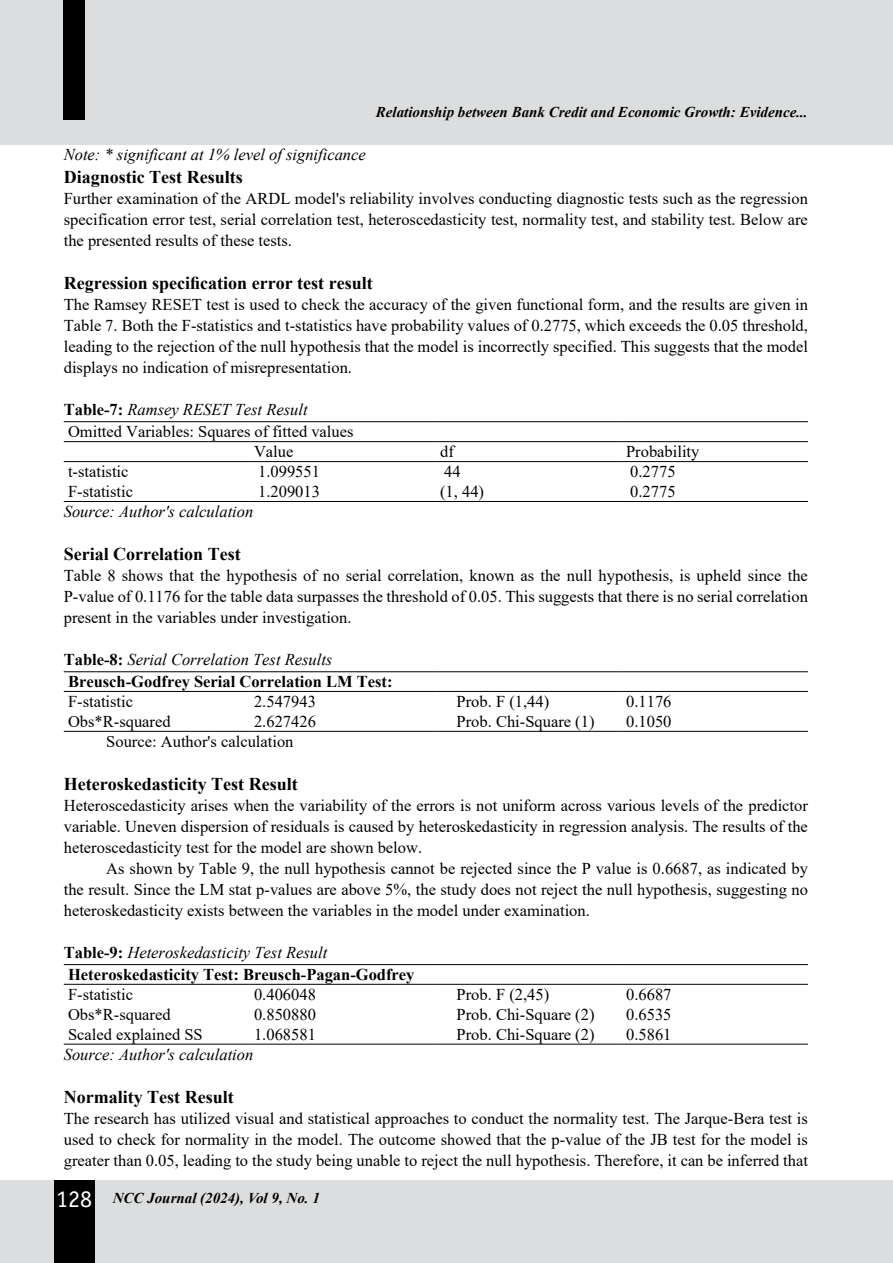
<style>
.page{position:relative;width:893px;height:1263px;background:#fff}
.page>*{position:absolute;margin:0;border:0;box-sizing:border-box;transform-origin:0 0}
.t1{font:700 18px "Times New Roman";color:#000}
.t2{font:16.5px/21px "Times New Roman";color:#000;text-align:justify}
.t3{font:700 16.5px/21.8px "Times New Roman";color:#000}
.t4{font:italic 16.5px "Times New Roman";color:#000}
.t5{font:italic 700 15px "Times New Roman";color:#000}
.s1{font-weight:700}
.s2{font-style:italic}
.s3{font-weight:400;font-style:italic}
.s4{font-family:"Officina Sans Std";font-weight:400;font-style:normal;font-size:24px;color:#fff}
</style>
<div class="page">
<div style="left:0;top:0;width:893px;height:145px;background:#dcddde"></div>
<div style="left:0;top:1180px;width:893px;height:83px;background:#dcddde"></div>
<div style="left:63px;top:0;width:22px;height:120px;background:#000"></div>
<div style="left:54px;top:1180px;width:40px;height:83px;background:#000"></div>
<hr style="left:64px;top:441px;width:186px;height:1px;background:#000">
<hr style="left:250px;top:441px;width:186px;height:1px;background:#000">
<hr style="left:436px;top:441px;width:186px;height:1px;background:#000">
<hr style="left:622px;top:441px;width:186px;height:1px;background:#000">
<hr style="left:64px;top:421px;width:186px;height:1px;background:#000">
<hr style="left:250px;top:421px;width:186px;height:1px;background:#000">
<hr style="left:436px;top:421px;width:186px;height:1px;background:#000">
<hr style="left:622px;top:421px;width:186px;height:1px;background:#000">
<hr style="left:64px;top:461px;width:186px;height:1px;background:#000">
<hr style="left:250px;top:461px;width:186px;height:1px;background:#000">
<hr style="left:436px;top:461px;width:186px;height:1px;background:#000">
<hr style="left:622px;top:461px;width:186px;height:1px;background:#000">
<hr style="left:64px;top:501px;width:186px;height:1px;background:#000">
<hr style="left:250px;top:501px;width:186px;height:1px;background:#000">
<hr style="left:436px;top:501px;width:186px;height:1px;background:#000">
<hr style="left:622px;top:501px;width:186px;height:1px;background:#000">
<hr style="left:64px;top:671px;width:186px;height:1px;background:#000">
<hr style="left:250px;top:671px;width:186px;height:1px;background:#000">
<hr style="left:436px;top:671px;width:186px;height:1px;background:#000">
<hr style="left:622px;top:671px;width:186px;height:1px;background:#000">
<hr style="left:64px;top:691px;width:186px;height:1px;background:#000">
<hr style="left:250px;top:691px;width:186px;height:1px;background:#000">
<hr style="left:436px;top:691px;width:186px;height:1px;background:#000">
<hr style="left:622px;top:691px;width:186px;height:1px;background:#000">
<hr style="left:64px;top:731px;width:186px;height:1px;background:#000">
<hr style="left:250px;top:731px;width:186px;height:1px;background:#000">
<hr style="left:436px;top:731px;width:186px;height:1px;background:#000">
<hr style="left:622px;top:731px;width:186px;height:1px;background:#000">
<hr style="left:64px;top:964px;width:186px;height:1px;background:#000">
<hr style="left:250px;top:964px;width:186px;height:1px;background:#000">
<hr style="left:436px;top:964px;width:186px;height:1px;background:#000">
<hr style="left:622px;top:964px;width:186px;height:1px;background:#000">
<hr style="left:64px;top:984px;width:186px;height:1px;background:#000">
<hr style="left:250px;top:984px;width:186px;height:1px;background:#000">
<hr style="left:436px;top:984px;width:186px;height:1px;background:#000">
<hr style="left:622px;top:984px;width:186px;height:1px;background:#000">
<hr style="left:64px;top:1044px;width:186px;height:1px;background:#000">
<hr style="left:250px;top:1044px;width:186px;height:1px;background:#000">
<hr style="left:436px;top:1044px;width:186px;height:1px;background:#000">
<hr style="left:622px;top:1044px;width:186px;height:1px;background:#000">
<p class="t5" style="left:376px;top:102px;width:433px">Relationship between Bank Credit and Economic Growth: Evidence...</p>
<p class="t4" style="left:64px;top:143px;width:304px">Note: * significant at 1% level of significance</p>
<p class="t1" style="left:64px;top:164px;width:180px">Diagnostic Test Results</p>
<p class="t2" style="left:64px;top:187px;width:746px">Further examination of the ARDL model's reliability involves conducting diagnostic tests such as the regression specification error test, serial correlation test, heteroscedasticity test, normality test, and stability test. Below are the presented results of these tests.</p>
<p class="t1" style="left:64px;top:270px;width:310px">Regression specification error test result</p>
<p class="t2" style="left:64px;top:294px;width:746px">The Ramsey RESET test is used to check the accuracy of the given functional form, and the results are given in Table 7. Both the F-statistics and t-statistics have probability values of 0.2775, which exceeds the 0.05 threshold, leading to the rejection of the null hypothesis that the model is incorrectly specified. This suggests that the model displays no indication of misrepresentation.</p>
<p class="t2" style="left:64px;top:398px;width:291px;line-height:22px"><span class="s1">Table-7:</span> <span class="s2">Ramsey RESET Test Result<br></span>Omitted Variables: Squares of fitted values</p>
<p class="t2" style="left:254px;top:441px;width:41px">Value</p>
<p class="t2" style="left:440px;top:441px;width:15px">df</p>
<p class="t2" style="left:626px;top:441px;width:75px">Probability</p>
<p class="t2" style="left:68px;top:461px;width:62px">t-statistic</p>
<p class="t2" style="left:258px;top:461px;width:63px">1.099551</p>
<p class="t2" style="left:444px;top:461px;width:18px">44</p>
<p class="t2" style="left:630px;top:461px;width:47px">0.2775</p>
<p class="t2" style="left:68px;top:481px;width:67px">F-statistic</p>
<p class="t2" style="left:258px;top:481px;width:63px">1.209013</p>
<p class="t2" style="left:440px;top:481px;width:45px">(1, 44)</p>
<p class="t2" style="left:630px;top:481px;width:47px">0.2775</p>
<p class="t4" style="left:64px;top:500px;width:191px">Source: Author's calculation</p>
<p class="t1" style="left:64px;top:541px;width:178px">Serial Correlation Test</p>
<p class="t2" style="left:64px;top:565px;width:746px">Table 8 shows that the hypothesis of no serial correlation, known as the null hypothesis, is upheld since the P-value of 0.1176 for the table data surpasses the threshold of 0.05. This suggests that there is no serial correlation present in the variables under investigation.</p>
<p class="t3" style="left:64px;top:648px;width:330px">Table-8: <span class="s3">Serial Correlation Test Results<br></span>Breusch-Godfrey Serial Correlation LM Test:</p>
<p class="t2" style="left:68px;top:691px;width:67px">F-statistic</p>
<p class="t2" style="left:254px;top:691px;width:63px">2.547943</p>
<p class="t2" style="left:457px;top:691px;width:94px">Prob. F (1,44)</p>
<p class="t2" style="left:626px;top:691px;width:47px">0.1176</p>
<p class="t2" style="left:68px;top:710px;width:104px">Obs*R-squared</p>
<p class="t2" style="left:254px;top:710px;width:63px">2.627426</p>
<p class="t2" style="left:457px;top:710px;width:139px">Prob. Chi-Square (1)</p>
<p class="t2" style="left:626px;top:710px;width:47px">0.1050</p>
<p class="t2" style="left:106px;top:730px;width:189px">Source: Author's calculation</p>
<p class="t1" style="left:64px;top:771px;width:235px">Heteroskedasticity Test Result</p>
<p class="t2" style="left:64px;top:795px;width:746px">Heteroscedasticity arises when the variability of the errors is not uniform across various levels of the predictor variable. Uneven dispersion of residuals is caused by heteroskedasticity in regression analysis. The results of the heteroscedasticity test for the model are shown below.</p>
<p class="t2" style="left:64px;top:858px;width:746px;text-indent:43px">As shown by Table 9, the null hypothesis cannot be rejected since the P value is 0.6687, as indicated by the result. Since the LM stat p-values are above 5%, the study does not reject the null hypothesis, suggesting no heteroskedasticity exists between the variables in the model under examination.</p>
<p class="t3" style="left:64px;top:941px;width:352px">Table-9: <span class="s3">Heteroskedasticity Test Result<br></span>Heteroskedasticity Test: Breusch-Pagan-Godfrey</p>
<p class="t2" style="left:68px;top:983px;width:67px">F-statistic</p>
<p class="t2" style="left:254px;top:983px;width:63px">0.406048</p>
<p class="t2" style="left:457px;top:983px;width:94px">Prob. F (2,45)</p>
<p class="t2" style="left:626px;top:983px;width:47px">0.6687</p>
<p class="t2" style="left:68px;top:1003px;width:104px">Obs*R-squared</p>
<p class="t2" style="left:254px;top:1003px;width:63px">0.850880</p>
<p class="t2" style="left:457px;top:1003px;width:139px">Prob. Chi-Square (2)</p>
<p class="t2" style="left:626px;top:1003px;width:47px">0.6535</p>
<p class="t2" style="left:68px;top:1023px;width:136px">Scaled explained SS</p>
<p class="t2" style="left:254px;top:1023px;width:63px">1.068581</p>
<p class="t2" style="left:457px;top:1023px;width:139px">Prob. Chi-Square (2)</p>
<p class="t2" style="left:626px;top:1023px;width:47px">0.5861</p>
<p class="t4" style="left:64px;top:1043px;width:191px">Source: Author's calculation</p>
<p class="t1" style="left:64px;top:1084px;width:171px">Normality Test Result</p>
<p class="t2" style="left:64px;top:1107px;width:746px">The research has utilized visual and statistical approaches to conduct the normality test. The Jarque-Bera test is used to check for normality in the model. The outcome showed that the p-value of the JB test for the model is greater than 0.05, leading to the study being unable to reject the null hypothesis. Therefore, it can be inferred that</p>
<p class="t5" style="left:56px;top:1187px;width:265px"><span class="s4">128</span> NCC Journal (2024), Vol 9, No. 1</p>
</div>
